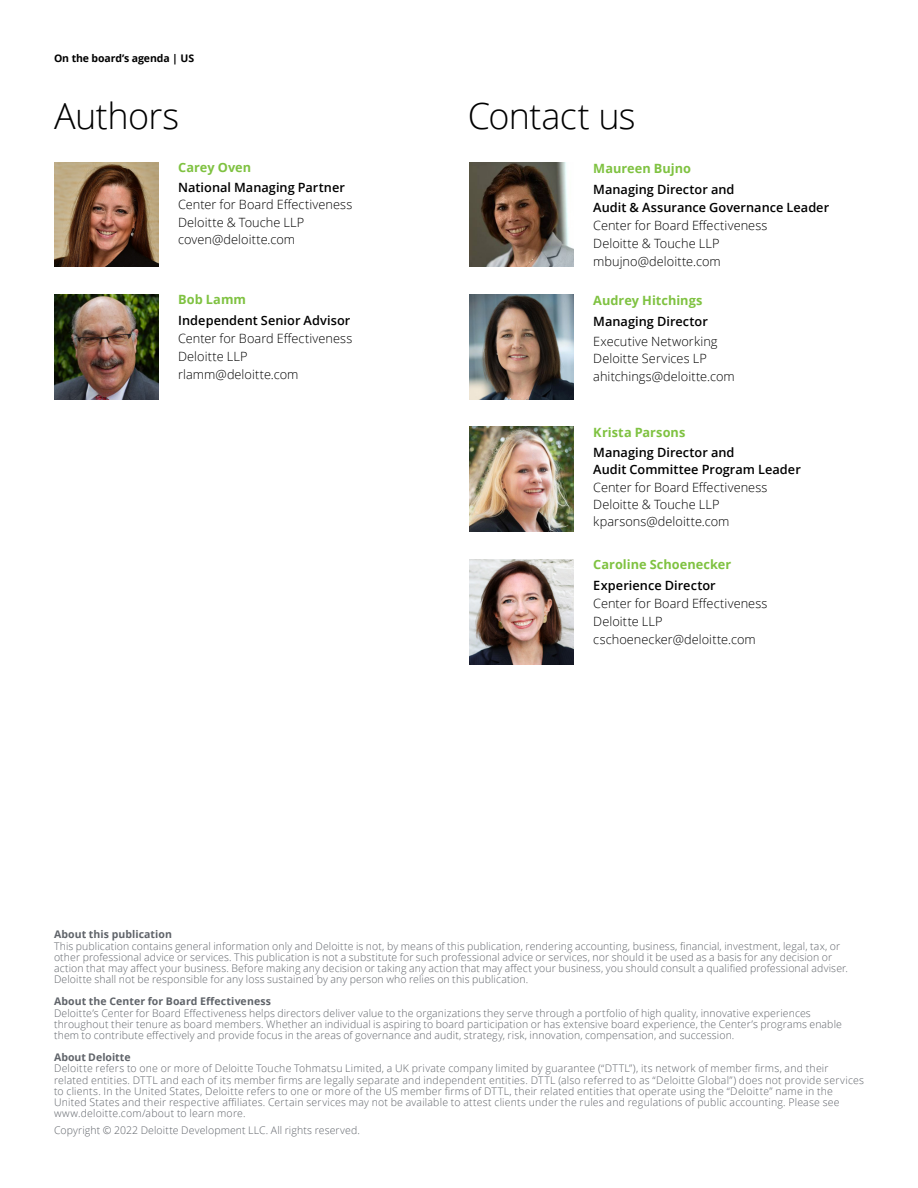
<style>
.page{position:relative;width:918px;height:1188px;background:#fff}
.page>*{position:absolute;margin:0;border:0;box-sizing:border-box;transform-origin:0 0}
.Cover_heading_light{font:300 36px "Open Sans";letter-spacing:-.02em;color:#010101}
.Body_copy__8_5_12pt{font:300 12.75px "Open Sans";letter-spacing:.005em;color:#010101}
.Body_copy__8_5_12pt-2{font:600 12.75px/17.2px "Open Sans";letter-spacing:.005em;color:#010101}
.Subhead_A__8_5_12pt{font:700 12.75px "Open Sans";color:#7fc241}
.Subhead_B__8_5_12pt{font:600 12.75px "Open Sans";color:#010101}
.Footnote__7_9_5pt{font:300 10.5px/11.2px "Open Sans";letter-spacing:.015em;color:#5f6369}
.Brochure_title__foli{font:700 10.5px "Open Sans";letter-spacing:-.01em;color:#010101}
.s1{font-weight:700}
</style>
<div class="page">
<img style="left:54px;top:162px;width:105px;height:105px">
<img style="left:469px;top:294px;width:105px;height:105px">
<img style="left:54px;top:294px;width:105px;height:105px">
<img style="left:469px;top:162px;width:105px;height:105px">
<img style="left:469px;top:427px;width:105px;height:105px">
<img style="left:469px;top:559px;width:105px;height:105px">
<p class="Brochure_title__foli" style="left:54px;top:51px;width:142px">On the board’s agenda | US</p>
<p class="Cover_heading_light" style="left:54px;top:91px;width:127px">Authors</p>
<p class="Cover_heading_light" style="left:468px;top:91px;width:170px">Contact us</p>
<p class="Subhead_A__8_5_12pt" style="left:178px;top:158px;width:75px">Carey Oven</p>
<p class="Body_copy__8_5_12pt-2" style="left:178px;top:179px;width:168px">National Managing Partner</p>
<p class="Body_copy__8_5_12pt" style="left:178px;top:196px;width:176px">Center for Board Effectiveness</p>
<p class="Body_copy__8_5_12pt" style="left:178px;top:213px;width:128px">Deloitte &amp; Touche LLP</p>
<p class="Body_copy__8_5_12pt" style="left:178px;top:231px;width:119px">coven@deloitte.com</p>
<p class="Subhead_A__8_5_12pt" style="left:593px;top:159px;width:99px">Maureen Bujno</p>
<p class="Body_copy__8_5_12pt-2" style="left:593px;top:181px;width:143px">Managing Director and</p>
<p class="Body_copy__8_5_12pt-2" style="left:593px;top:199px;width:237px">Audit &amp; Assurance Governance Leader</p>
<p class="Body_copy__8_5_12pt" style="left:593px;top:217px;width:176px">Center for Board Effectiveness</p>
<p class="Body_copy__8_5_12pt" style="left:593px;top:235px;width:128px">Deloitte &amp; Touche LLP</p>
<p class="Body_copy__8_5_12pt" style="left:593px;top:253px;width:129px">mbujno@deloitte.com</p>
<p class="Subhead_A__8_5_12pt" style="left:178px;top:291px;width:69px">Bob Lamm</p>
<p class="Body_copy__8_5_12pt-2" style="left:178px;top:312px;width:174px">Independent Senior Advisor</p>
<p class="Body_copy__8_5_12pt" style="left:178px;top:330px;width:176px">Center for Board Effectiveness</p>
<p class="Body_copy__8_5_12pt" style="left:178px;top:348px;width:71px">Deloitte LLP</p>
<p class="Body_copy__8_5_12pt" style="left:178px;top:366px;width:122px">rlamm@deloitte.com</p>
<p class="Subhead_A__8_5_12pt" style="left:593px;top:292px;width:111px">Audrey Hitchings</p>
<p class="Subhead_B__8_5_12pt" style="left:593px;top:312px;width:116px">Managing Director</p>
<p class="Body_copy__8_5_12pt" style="left:593px;top:333px;width:126px">Executive Networking</p>
<p class="Body_copy__8_5_12pt" style="left:593px;top:350px;width:115px">Deloitte Services LP</p>
<p class="Body_copy__8_5_12pt" style="left:593px;top:367px;width:143px">ahitchings@deloitte.com</p>
<p class="Subhead_A__8_5_12pt" style="left:593px;top:423px;width:94px">Krista Parsons</p>
<p class="Body_copy__8_5_12pt-2" style="left:593px;top:444px;width:209px">Managing Director and<br>Audit Committee Program Leader</p>
<p class="Body_copy__8_5_12pt" style="left:593px;top:478px;width:176px">Center for Board Effectiveness</p>
<p class="Body_copy__8_5_12pt" style="left:593px;top:495px;width:128px">Deloitte &amp; Touche LLP</p>
<p class="Body_copy__8_5_12pt" style="left:593px;top:513px;width:138px">kparsons@deloitte.com</p>
<p class="Subhead_A__8_5_12pt" style="left:593px;top:555px;width:139px">Caroline Schoenecker</p>
<p class="Body_copy__8_5_12pt-2" style="left:593px;top:577px;width:124px">Experience Director</p>
<p class="Body_copy__8_5_12pt" style="left:593px;top:595px;width:176px">Center for Board Effectiveness</p>
<p class="Body_copy__8_5_12pt" style="left:593px;top:613px;width:71px">Deloitte LLP</p>
<p class="Body_copy__8_5_12pt" style="left:593px;top:631px;width:164px">cschoenecker@deloitte.com</p>
<p class="Footnote__7_9_5pt" style="left:54px;top:929px;width:796px"><span class="s1">About this publication<br></span>This publication contains general information only and Deloitte is not, by means of this publication, rendering accounting, business, financial, investment, legal, tax, or other professional advice or services. This publication is not a substitute for such professional advice or services, nor should it be used as a basis for any decision or action that may affect your business. Before making any decision or taking any action that may affect your business, you should consult a qualified professional adviser.<br>Deloitte shall not be responsible for any loss sustained by any person who relies on this publication.</p>
<p class="Footnote__7_9_5pt" style="left:54px;top:996px;width:789px"><span class="s1">About the Center for Board Effectiveness<br></span>Deloitte’s Center for Board Effectiveness helps directors deliver value to the organizations they serve through a portfolio of high quality, innovative experiences throughout their tenure as board members. Whether an individual is aspiring to board participation or has extensive board experience, the Center’s programs enable them to contribute effectively and provide focus in the areas of governance and audit, strategy, risk, innovation, compensation, and succession.</p>
<p class="Footnote__7_9_5pt" style="left:54px;top:1051px;width:812px"><span class="s1">About Deloitte<br></span>Deloitte refers to one or more of Deloitte Touche Tohmatsu Limited, a UK private company limited by guarantee (“DTTL”), its network of member firms, and their related entities. DTTL and each of its member firms are legally separate and independent entities. DTTL (also referred to as “Deloitte Global”) does not provide services to clients. In the United States, Deloitte refers to one or more of the US member firms of DTTL, their related entities that operate using the “Deloitte” name in the United States and their respective affiliates. Certain services may not be available to attest clients under the rules and regulations of public accounting. Please see www.deloitte.com/about to learn more.</p>
<p class="Footnote__7_9_5pt" style="left:54px;top:1124px;width:308px">Copyright © 2022 Deloitte Development LLC. All rights reserved.</p>
</div>
